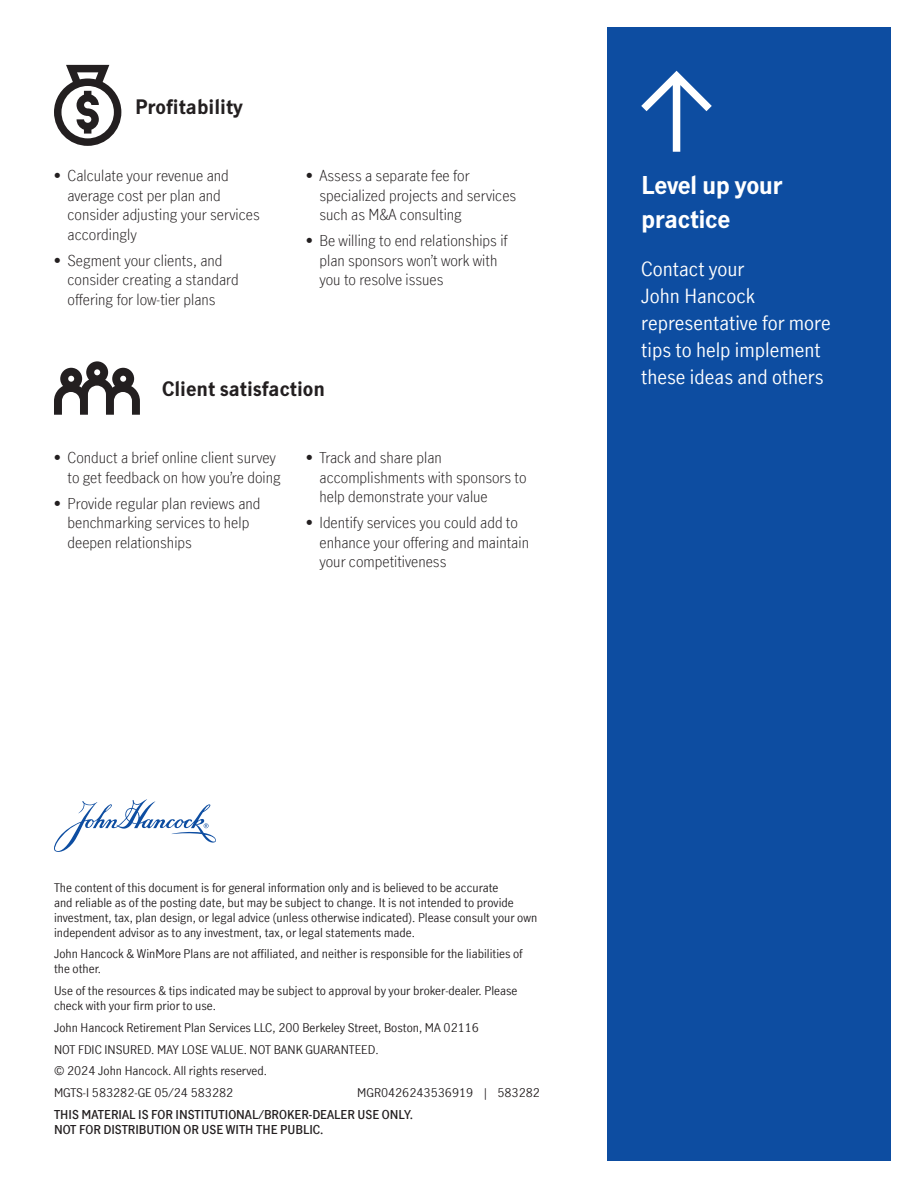
<style>
.page{position:relative;width:918px;height:1188px;background:#fff}
.page>*{position:absolute;margin:0;border:0;box-sizing:border-box;transform-origin:0 0}
.t1{font:700 24px/34.5px "Manulife JH Sans Optimized";letter-spacing:-.02em;color:#fff}
.t2{font:19.5px/27px "Manulife JH Sans Optimized";color:#fff}
.t3{font:700 19.5px "Manulife JH Sans Optimized";color:#231f20}
.t4{font:300 15px/19.5px "Manulife JH Sans Optimized";color:#231f20}
.t5{font:12px/15px "Manulife JH Sans Optimized";color:#231f20}
.t6{font:600 12px/15px "Manulife JH Sans Optimized";color:#231f20}
</style>
<div class="page">
<div style="left:608px;top:27px;width:283px;height:1134px;background:#0d4da1"></div>
<svg style="left:54px;top:65px;width:67px;height:81px"></svg>
<svg style="left:54px;top:361px;width:86px;height:54px"></svg>
<svg style="left:54px;top:799px;width:162px;height:53px"></svg>
<svg style="left:641px;top:71px;width:71px;height:81px"></svg>
<h2 class="t3" style="left:135px;top:94px;width:109px">Profitability</h2>
<p class="t4" style="left:68px;top:165px;width:194px;text-indent:-14px">• Calculate your revenue and average cost per plan and consider adjusting your services accordingly</p>
<p class="t4" style="left:68px;top:250px;width:173px;text-indent:-14px">• Segment your clients, and consider creating a standard offering for low-tier plans</p>
<p class="t4" style="left:319px;top:165px;width:198px;text-indent:-13px">• Assess a separate fee for specialized projects and services such as M&amp;A consulting</p>
<p class="t4" style="left:319px;top:231px;width:190px;text-indent:-13px">• Be willing to end relationships if plan sponsors won’t work with you to resolve issues</p>
<h2 class="t3" style="left:162px;top:376px;width:165px">Client satisfaction</h2>
<p class="t4" style="left:68px;top:447px;width:215px;text-indent:-14px">• Conduct a brief online client survey to get feedback on how you’re doing</p>
<p class="t4" style="left:68px;top:493px;width:195px;text-indent:-14px">• Provide regular plan reviews and benchmarking services to help deepen relationships</p>
<p class="t4" style="left:319px;top:447px;width:209px;text-indent:-13px">• Track and share plan accomplishments with sponsors to help demonstrate your value</p>
<p class="t4" style="left:319px;top:513px;width:211px;text-indent:-13px">• Identify services you could add to enhance your offering and maintain your competitiveness</p>
<h1 class="t1" style="left:641px;top:167px;width:143px">Level up your practice</h1>
<h2 class="t2" style="left:641px;top:254px;width:191px">Contact your<br>John Hancock representative for more tips to help implement these ideas and others</h2>
<p class="t5" style="left:54px;top:879px;width:485px">The content of this document is for general information only and is believed to be accurate<br>and reliable as of the posting date, but may be subject to change. It is not intended to provide investment, tax, plan design, or legal advice (unless otherwise indicated). Please consult your own independent advisor as to any investment, tax, or legal statements made.</p>
<p class="t5" style="left:54px;top:946px;width:470px">John Hancock &amp; WinMore Plans are not affiliated, and neither is responsible for the liabilities of the other.</p>
<p class="t5" style="left:54px;top:983px;width:465px">Use of the resources &amp; tips indicated may be subject to approval by your broker-dealer. Please check with your firm prior to use.</p>
<p class="t5" style="left:54px;top:1016px;width:427px;line-height:21.8px">John Hancock Retirement Plan Services LLC, 200 Berkeley Street, Boston, MA 02116<br>NOT FDIC INSURED. MAY LOSE VALUE. NOT BANK GUARANTEED.<br>© 2024 John Hancock. All rights reserved.<br>MGTS-I 583282-GE 05/24 583282</p>
<p class="t5" style="left:357px;top:1085px;width:184px">MGR0426243536919 | 583282</p>
<p class="t6" style="left:54px;top:1107px;width:361px">THIS MATERIAL IS FOR INSTITUTIONAL/BROKER-DEALER USE ONLY.<br>NOT FOR DISTRIBUTION OR USE WITH THE PUBLIC.</p>
</div>
